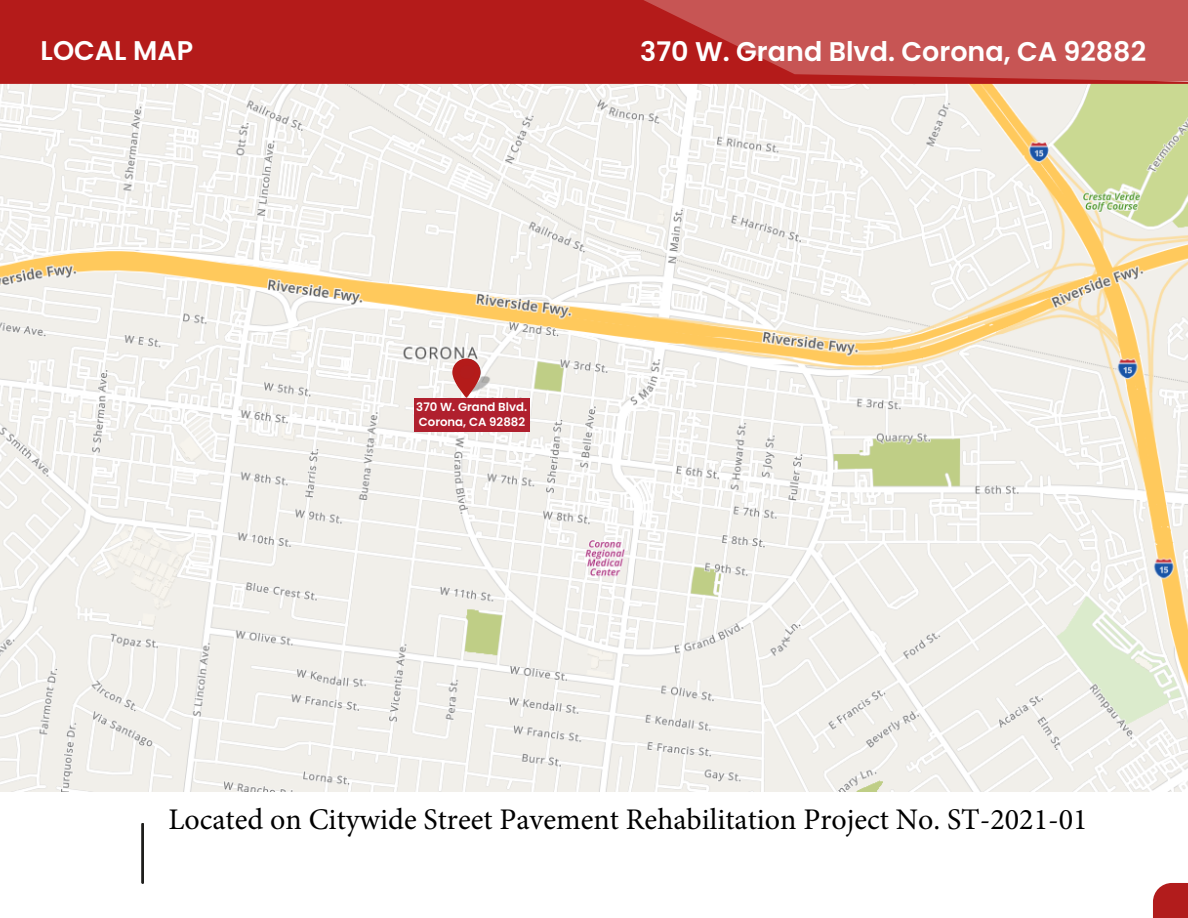
<style>
.page{position:relative;width:1188px;height:918px;background:#fff}
.page>*{position:absolute;margin:0;border:0;box-sizing:border-box;transform-origin:0 0}
.t1{font:30px "Minion Pro";color:#000}
.t2{font:600 27px "Poppins";color:#fff}
.t3{font:600 11.7px/15.6px "Poppins";color:#fff}
</style>
<div class="page">
<img style="left:0;top:84px;width:1188px;height:707px">
<div style="left:0;top:0;width:1188px;height:84px;background:#b41b1a"></div>
<svg style="left:536px;top:0;width:652px;height:81px;background:#c14241"></svg>
<svg style="left:452px;top:359px;width:28px;height:39px"></svg>
<svg style="left:1153px;top:883px;width:35px;height:35px"></svg>
<hr style="left:141px;top:823px;width:3px;height:61px;background:#1e1e1c">
<div style="left:414px;top:398px;width:116px;height:34px;background:#b0202e"></div>
<p class="t2" style="left:41px;top:32px;width:154px">LOCAL MAP</p>
<p class="t2" style="left:640px;top:33px;width:507px">370 W. Grand Blvd. Corona, CA 92882</p>
<p class="t3" style="left:416px;top:399px;width:112px">370 W. Grand Blvd.<br>Corona, CA 92882</p>
<p class="t1" style="left:168px;top:800px;width:921px">Located on Citywide Street Pavement Rehabilitation Project No. ST-2021-01</p>
</div>
